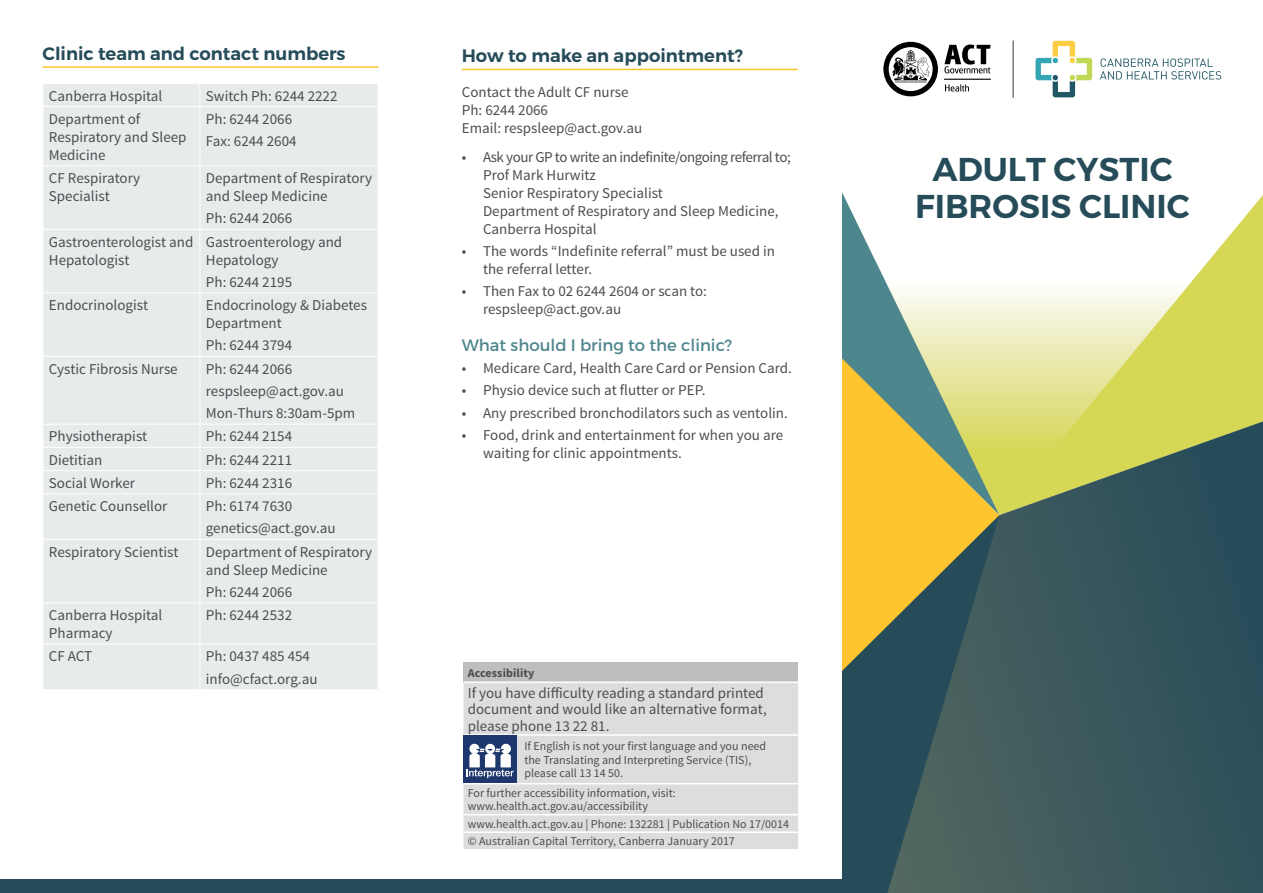
<style>
.page{position:relative;width:1263px;height:893px;background:#fff}
.page>*{position:absolute;margin:0;border:0;box-sizing:border-box;transform-origin:0 0}
.t1{font:600 33px/37.5px "Montserrat";color:#264c5a;text-align:center}
.t2{font:600 18px "Montserrat";color:#264c5a}
.t3{font:16.5px "Montserrat";color:#4e868e}
.t4{font:15px/18px "Source Sans Pro";color:#4d4d4f}
.t5{font:12px/13.5px "Source Sans Pro";color:#4d4d4f}
.t6{font:700 12px "Source Sans Pro";letter-spacing:.01em;color:#4d4d4f}
</style>
<div class="page">
<div style="left:0;top:879px;width:909px;height:14px;background:#264c5a"></div>
<div style="left:842px;top:515px;width:157px;height:378px;background:#264c5a"></div>
<svg style="left:999px;top:195px;width:264px;height:219px"></svg>
<svg style="left:842px;top:192px;width:157px;height:166px"></svg>
<svg style="left:887px;top:414px;width:376px;height:479px;background:#46625b"></svg>
<svg style="left:1100px;top:58px;width:121px;height:22px"></svg>
<svg style="left:1035px;top:41px;width:57px;height:56px"></svg>
<hr style="left:1013px;top:40px;width:1px;height:58px;background:#000">
<svg style="left:883px;top:42px;width:55px;height:54px"></svg>
<hr style="left:944px;top:79px;width:47px;height:1px;background:#000">
<svg style="left:945px;top:84px;width:24px;height:8px"></svg>
<svg style="left:944px;top:45px;width:46px;height:28px"></svg>
<svg style="left:842px;top:358px;width:157px;height:313px"></svg>
<div style="left:463px;top:662px;width:335px;height:20px;background:#bcbec0"></div>
<div style="left:463px;top:683px;width:335px;height:166px;background:#dcddde"></div>
<hr style="left:463px;top:783px;width:55px;height:1px;background:#fff">
<hr style="left:518px;top:783px;width:280px;height:1px;background:#fff">
<hr style="left:463px;top:814px;width:55px;height:1px;background:#fff">
<hr style="left:518px;top:814px;width:280px;height:1px;background:#fff">
<hr style="left:463px;top:831px;width:55px;height:2px;background:#fff">
<hr style="left:518px;top:831px;width:280px;height:2px;background:#fff">
<hr style="left:463px;top:681px;width:55px;height:2px;background:#fff">
<hr style="left:518px;top:681px;width:280px;height:2px;background:#fff">
<hr style="left:463px;top:734px;width:55px;height:2px;background:#fff">
<hr style="left:518px;top:734px;width:280px;height:2px;background:#fff">
<div style="left:463px;top:736px;width:54px;height:47px;background:#1e376c"></div>
<svg style="left:466px;top:744px;width:48px;height:34px"></svg>
<hr style="left:43px;top:66px;width:335px;height:2px;background:#ffc52f">
<div style="left:44px;top:84px;width:334px;height:605px;background:#e7ebec"></div>
<svg style="left:199px;top:84px;width:1px;height:22px"></svg>
<hr style="left:43px;top:106px;width:157px;height:1px;background:#fff">
<hr style="left:200px;top:106px;width:178px;height:1px;background:#fff">
<hr style="left:199px;top:107px;width:1px;height:58px;background:#fff">
<hr style="left:43px;top:165px;width:157px;height:1px;background:#fff">
<hr style="left:200px;top:165px;width:178px;height:1px;background:#fff">
<hr style="left:199px;top:166px;width:1px;height:63px;background:#fff">
<hr style="left:43px;top:229px;width:157px;height:1px;background:#fff">
<hr style="left:200px;top:229px;width:178px;height:1px;background:#fff">
<hr style="left:199px;top:230px;width:1px;height:62px;background:#fff">
<hr style="left:43px;top:292px;width:157px;height:1px;background:#fff">
<hr style="left:200px;top:292px;width:178px;height:1px;background:#fff">
<hr style="left:199px;top:293px;width:1px;height:63px;background:#fff">
<hr style="left:43px;top:356px;width:157px;height:1px;background:#fff">
<hr style="left:200px;top:356px;width:178px;height:1px;background:#fff">
<hr style="left:199px;top:357px;width:1px;height:67px;background:#fff">
<hr style="left:43px;top:424px;width:157px;height:1px;background:#fff">
<hr style="left:200px;top:424px;width:178px;height:1px;background:#fff">
<hr style="left:43px;top:447px;width:157px;height:1px;background:#fff">
<hr style="left:200px;top:447px;width:178px;height:1px;background:#fff">
<hr style="left:43px;top:470px;width:157px;height:1px;background:#fff">
<hr style="left:200px;top:470px;width:178px;height:1px;background:#fff">
<svg style="left:199px;top:425px;width:1px;height:68px"></svg>
<hr style="left:43px;top:493px;width:157px;height:1px;background:#fff">
<hr style="left:200px;top:493px;width:178px;height:1px;background:#fff">
<hr style="left:199px;top:494px;width:1px;height:45px;background:#fff">
<hr style="left:43px;top:539px;width:157px;height:1px;background:#fff">
<hr style="left:200px;top:539px;width:178px;height:1px;background:#fff">
<hr style="left:199px;top:540px;width:1px;height:62px;background:#fff">
<hr style="left:43px;top:602px;width:157px;height:1px;background:#fff">
<hr style="left:200px;top:602px;width:178px;height:1px;background:#fff">
<hr style="left:199px;top:603px;width:1px;height:41px;background:#fff">
<hr style="left:43px;top:644px;width:157px;height:1px;background:#fff">
<hr style="left:200px;top:644px;width:178px;height:1px;background:#fff">
<hr style="left:199px;top:644px;width:1px;height:45px;background:#fff">
<svg style="left:43px;top:84px;width:1px;height:22px"></svg>
<svg style="left:43px;top:425px;width:1px;height:68px"></svg>
<hr style="left:462px;top:69px;width:336px;height:1px;background:#ffc52f">
<p class="t2" style="left:43px;top:42px;width:305px">Clinic team and contact numbers</p>
<p class="t4" style="left:49px;top:87px;width:115px">Canberra Hospital</p>
<p class="t4" style="left:206px;top:87px;width:133px">Switch Ph: 6244 2222</p>
<p class="t4" style="left:49px;top:110px;width:139px">Department of<br>Respiratory and Sleep<br>Medicine</p>
<p class="t4" style="left:206px;top:108px;width:92px;line-height:22.2px">Ph: 6244 2066<br>Fax: 6244 2604</p>
<p class="t4" style="left:49px;top:169px;width:93px">CF Respiratory<br>Specialist</p>
<p class="t4" style="left:206px;top:169px;width:168px">Department of Respiratory and Sleep Medicine</p>
<p class="t4" style="left:206px;top:210px;width:88px">Ph: 6244 2066</p>
<p class="t4" style="left:49px;top:233px;width:146px">Gastroenterologist and<br>Hepatologist</p>
<p class="t4" style="left:206px;top:233px;width:138px">Gastroenterology and<br>Hepatology</p>
<p class="t4" style="left:206px;top:273px;width:88px">Ph: 6244 2195</p>
<p class="t4" style="left:49px;top:296px;width:101px">Endocrinologist</p>
<p class="t4" style="left:206px;top:296px;width:163px">Endocrinology &amp; Diabetes<br>Department</p>
<p class="t4" style="left:206px;top:337px;width:88px">Ph: 6244 3794</p>
<p class="t4" style="left:49px;top:360px;width:130px">Cystic Fibrosis Nurse</p>
<p class="t4" style="left:206px;top:358px;width:151px;line-height:22.2px">Ph: 6244 2066 respsleep@act.gov.au<br>Mon-Thurs 8:30am-5pm</p>
<p class="t4" style="left:49px;top:428px;width:100px">Physiotherapist</p>
<p class="t4" style="left:206px;top:428px;width:88px">Ph: 6244 2154</p>
<p class="t4" style="left:49px;top:451px;width:55px">Dietitian</p>
<p class="t4" style="left:206px;top:451px;width:88px">Ph: 6244 2211</p>
<p class="t4" style="left:49px;top:474px;width:88px">Social Worker</p>
<p class="t4" style="left:206px;top:474px;width:88px">Ph: 6244 2316</p>
<p class="t4" style="left:49px;top:497px;width:120px">Genetic Counsellor</p>
<p class="t4" style="left:206px;top:495px;width:131px;line-height:22.2px">Ph: 6174 7630 genetics@act.gov.au</p>
<p class="t4" style="left:49px;top:543px;width:131px">Respiratory Scientist</p>
<p class="t4" style="left:206px;top:543px;width:168px">Department of Respiratory and Sleep Medicine</p>
<p class="t4" style="left:206px;top:583px;width:88px">Ph: 6244 2066</p>
<p class="t4" style="left:49px;top:606px;width:115px">Canberra Hospital<br>Pharmacy</p>
<p class="t4" style="left:206px;top:606px;width:88px">Ph: 6244 2532</p>
<p class="t4" style="left:49px;top:648px;width:45px">CF ACT</p>
<p class="t4" style="left:206px;top:645px;width:113px;line-height:22.2px">Ph: 0437 485 454 info@cfact.org.au</p>
<p class="t2" style="left:462px;top:45px;width:283px">How to make an appointment?</p>
<p class="t4" style="left:462px;top:84px;width:182px">Contact the Adult CF nurse<br>Ph: 6244 2066<br>Email: respsleep@act.gov.au</p>
<p class="t4" style="left:483px;top:148px;width:309px;text-indent:-21px">• Ask your GP to write an indefinite/ongoing referral to; Prof Mark Hurwitz<br>Senior Respiratory Specialist<br>Department of Respiratory and Sleep Medicine, Canberra Hospital</p>
<p class="t4" style="left:483px;top:242px;width:293px;text-indent:-21px">• The words “Indefinite referral” must be used in the referral letter.</p>
<p class="t4" style="left:483px;top:283px;width:225px;text-indent:-21px">• Then Fax to 02 6244 2604 or scan to: respsleep@act.gov.au</p>
<p class="t3" style="left:462px;top:335px;width:272px">What should I bring to the clinic?</p>
<p class="t4" style="left:462px;top:359px;width:332px">• Medicare Card, Health Care Card or Pension Card.</p>
<p class="t4" style="left:462px;top:382px;width:245px">• Physio device such at flutter or PEP.</p>
<p class="t4" style="left:462px;top:404px;width:327px">• Any prescribed bronchodilators such as ventolin.</p>
<p class="t4" style="left:483px;top:426px;width:302px;text-indent:-21px">• Food, drink and entertainment for when you are waiting for clinic appointments.</p>
<p class="t6" style="left:468px;top:665px;width:68px">Accessibility</p>
<p class="t4" style="left:468px;top:685px;width:300px;line-height:16.5px">If you have difficulty reading a standard printed document and would like an alternative format, please phone 13 22 81.</p>
<p class="t5" style="left:524px;top:740px;width:243px">If English is not your first language and you need the Translating and Interpreting Service (TIS), please call 13 14 50.</p>
<p class="t5" style="left:468px;top:786px;width:210px">For further accessibility information, visit: www.health.act.gov.au/accessibility</p>
<p class="t5" style="left:468px;top:815px;width:323px;line-height:17.5px">www.health.act.gov.au | Phone: 132281 | Publication No 17/0014 © Australian Capital Territory, Canberra January 2017</p>
<h1 class="t1" style="left:915px;top:151px;width:276px">ADULT CYSTIC<br>FIBROSIS CLINIC</h1>
</div>
